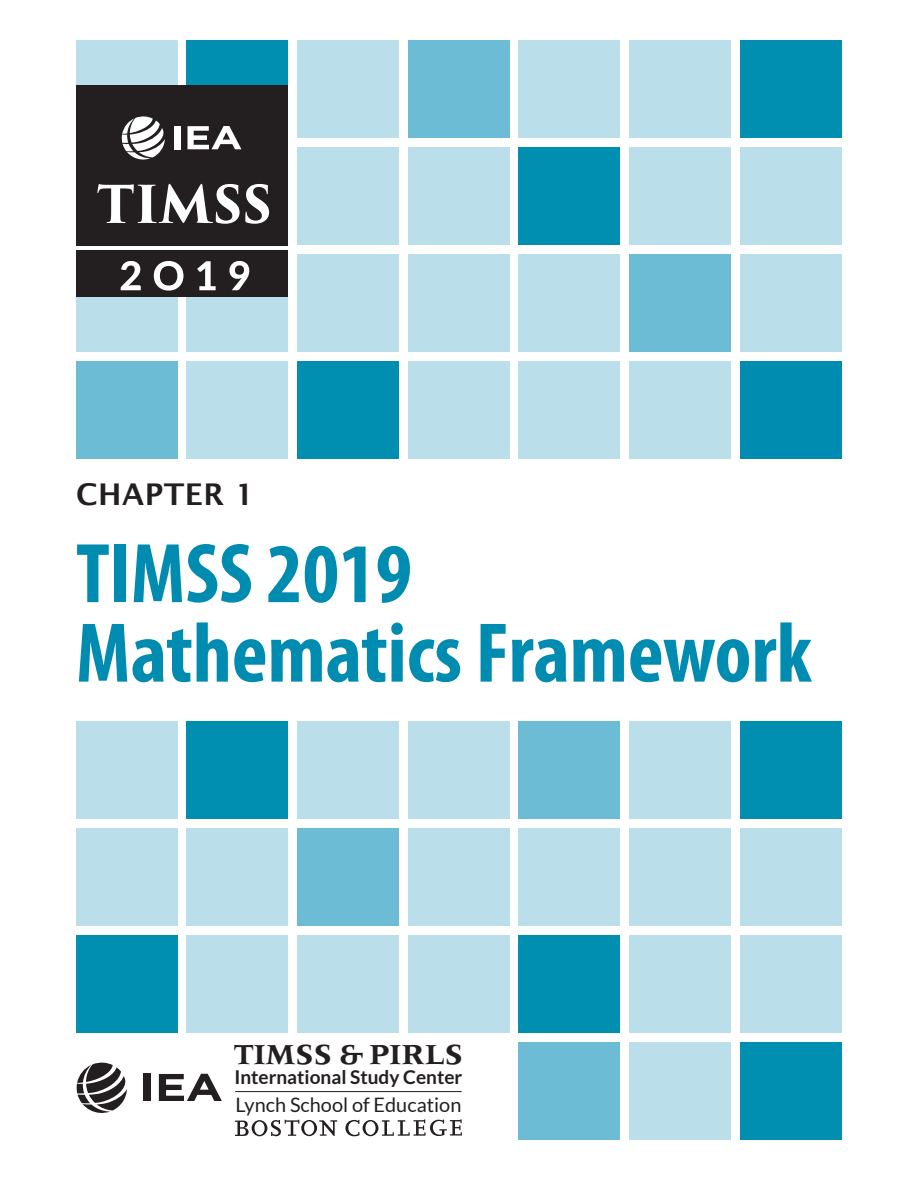
<style>
.page{position:relative;width:918px;height:1188px;background:#fff}
.page>*{position:absolute;margin:0;border:0;box-sizing:border-box;transform-origin:0 0}
.t1{font:700 condensed 85.5px/79.5px "Myriad Pro";color:#008bb0}
.t2{font:700 30px "Meridien LT Std";color:#231f20}
.t3{font:600 30px "Lucida Sans";letter-spacing:.02em;color:#231f20}
.t4{font:19.95px "Lato";color:#231f20}
.t5{font:700 19.05px "Lato";color:#231f20}
</style>
<div class="page">
<svg style="left:76px;top:1062px;width:51px;height:51px"></svg>
<div style="left:143px;top:1074px;width:8px;height:27px;background:#231f20"></div>
<svg style="left:159px;top:1074px;width:63px;height:27px"></svg>
<svg style="left:235px;top:1120px;width:102px;height:16px"></svg>
<svg style="left:345px;top:1119px;width:117px;height:17px"></svg>
<hr style="left:235px;top:1091px;width:227px;height:1px;background:#231f20">
<div style="left:519px;top:40px;width:101px;height:98px;background:#bbdeeb"></div>
<div style="left:629px;top:40px;width:102px;height:98px;background:#bbdeeb"></div>
<div style="left:740px;top:40px;width:102px;height:98px;background:#008fb1"></div>
<div style="left:519px;top:147px;width:101px;height:98px;background:#008fb1"></div>
<div style="left:629px;top:147px;width:102px;height:98px;background:#bbdeeb"></div>
<div style="left:740px;top:147px;width:102px;height:98px;background:#bbdeeb"></div>
<div style="left:519px;top:361px;width:101px;height:98px;background:#bbdeeb"></div>
<div style="left:629px;top:361px;width:102px;height:98px;background:#bbdeeb"></div>
<div style="left:740px;top:361px;width:102px;height:98px;background:#008bb0"></div>
<div style="left:519px;top:721px;width:101px;height:97px;background:#6cbcd5"></div>
<div style="left:629px;top:721px;width:102px;height:97px;background:#bbdeeb"></div>
<div style="left:740px;top:721px;width:102px;height:97px;background:#008fb1"></div>
<div style="left:740px;top:828px;width:102px;height:97px;background:#bbdeeb"></div>
<div style="left:519px;top:935px;width:101px;height:97px;background:#008fb1"></div>
<div style="left:629px;top:935px;width:102px;height:97px;background:#bbdeeb"></div>
<div style="left:740px;top:935px;width:102px;height:97px;background:#bbdeeb"></div>
<div style="left:519px;top:1042px;width:101px;height:97px;background:#6cbcd5"></div>
<div style="left:629px;top:1042px;width:102px;height:97px;background:#bbdeeb"></div>
<div style="left:740px;top:1042px;width:102px;height:97px;background:#008fb1"></div>
<div style="left:187px;top:40px;width:101px;height:98px;background:#008fb1"></div>
<div style="left:297px;top:40px;width:102px;height:98px;background:#bbdeeb"></div>
<div style="left:408px;top:40px;width:101px;height:98px;background:#6cbcd5"></div>
<div style="left:297px;top:147px;width:102px;height:98px;background:#bbdeeb"></div>
<div style="left:408px;top:147px;width:101px;height:98px;background:#bbdeeb"></div>
<div style="left:187px;top:254px;width:101px;height:98px;background:#bbdeeb"></div>
<div style="left:297px;top:254px;width:102px;height:98px;background:#bbdeeb"></div>
<div style="left:187px;top:361px;width:101px;height:98px;background:#bbdeeb"></div>
<div style="left:297px;top:361px;width:102px;height:98px;background:#008fb1"></div>
<div style="left:408px;top:361px;width:101px;height:98px;background:#bbdeeb"></div>
<div style="left:187px;top:721px;width:101px;height:97px;background:#008fb1"></div>
<div style="left:297px;top:721px;width:102px;height:97px;background:#bbdeeb"></div>
<div style="left:408px;top:721px;width:101px;height:97px;background:#bbdeeb"></div>
<div style="left:187px;top:828px;width:101px;height:97px;background:#bbdeeb"></div>
<div style="left:297px;top:828px;width:102px;height:97px;background:#6cbcd5"></div>
<div style="left:187px;top:935px;width:101px;height:97px;background:#bbdeeb"></div>
<div style="left:297px;top:935px;width:102px;height:97px;background:#bbdeeb"></div>
<div style="left:408px;top:935px;width:101px;height:97px;background:#bbdeeb"></div>
<div style="left:76px;top:40px;width:101px;height:98px;background:#bbdeeb"></div>
<div style="left:76px;top:254px;width:101px;height:98px;background:#bbdeeb"></div>
<div style="left:76px;top:361px;width:101px;height:98px;background:#6cbcd5"></div>
<div style="left:76px;top:721px;width:101px;height:97px;background:#bbdeeb"></div>
<div style="left:76px;top:828px;width:101px;height:97px;background:#bbdeeb"></div>
<div style="left:76px;top:935px;width:101px;height:97px;background:#008fb1"></div>
<div style="left:519px;top:254px;width:101px;height:98px;background:#bbdeeb"></div>
<div style="left:629px;top:254px;width:102px;height:98px;background:#6cbcd5"></div>
<div style="left:740px;top:254px;width:102px;height:98px;background:#bbdeeb"></div>
<div style="left:408px;top:254px;width:101px;height:98px;background:#bbdeeb"></div>
<div style="left:519px;top:828px;width:101px;height:97px;background:#bbdeeb"></div>
<div style="left:629px;top:828px;width:102px;height:97px;background:#bbdeeb"></div>
<div style="left:408px;top:828px;width:101px;height:97px;background:#bbdeeb"></div>
<svg style="left:76px;top:245px;width:212px;height:6px"></svg>
<div style="left:76px;top:251px;width:212px;height:46px;background:#231f20"></div>
<div style="left:76px;top:85px;width:212px;height:160px;background:#231f20"></div>
<svg style="left:121px;top:261px;width:20px;height:29px"></svg>
<svg style="left:154px;top:261px;width:29px;height:30px"></svg>
<svg style="left:197px;top:261px;width:19px;height:29px"></svg>
<svg style="left:229px;top:261px;width:20px;height:29px"></svg>
<svg style="left:97px;top:184px;width:172px;height:40px"></svg>
<svg style="left:122px;top:116px;width:43px;height:44px"></svg>
<div style="left:174px;top:126px;width:6px;height:23px;background:#fff"></div>
<svg style="left:188px;top:126px;width:53px;height:23px"></svg>
<p class="t3" style="left:76px;top:477px;width:180px">CHAPTER 1</p>
<p class="t1" style="left:76px;top:535px;width:737px">TIMSS 2019<br>Mathematics Framework</p>
<p class="t2" style="left:234px;top:1037px;width:231px">TIMSS &amp; PIRLS</p>
<p class="t4" style="left:235px;top:1093px;width:227px">Lynch School of Education</p>
<p class="t5" style="left:234px;top:1066px;width:229px">International Study Center</p>
</div>
